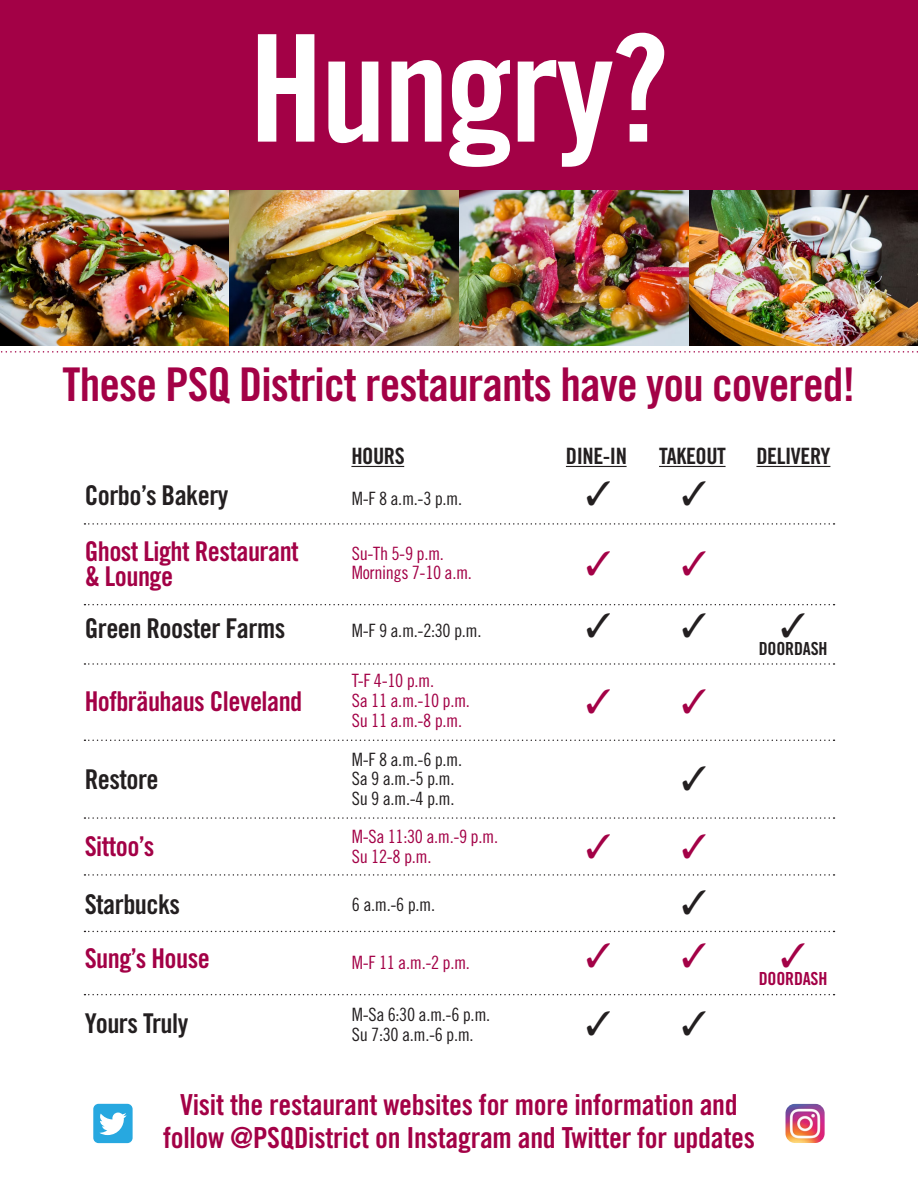
<style>
.page{position:relative;width:918px;height:1188px;background:#fff}
.page>*{position:absolute;margin:0;border:0;box-sizing:border-box;transform-origin:0 0}
.t1{font:148.8px "Trade Gothic Bold Cond Twenty";letter-spacing:-.02em;color:#fff}
.t2{font:46.5px "Trade Gothic Bold Cond Twenty";letter-spacing:-.02em;color:#a30146}
.t3{font:28.95px/33px "Trade Gothic Bold Cond Twenty";letter-spacing:-.01em;color:#a30146;text-align:center}
.t4{font:27.3px/25.5px "Trade Gothic Bold Cond Twenty";letter-spacing:-.02em;color:#a30146}
.t5{font:27.3px "Trade Gothic Bold Cond Twenty";letter-spacing:-.02em;color:#231f20}
.t6{font:22.5px "Trade Gothic Bold Cond Twenty";letter-spacing:-.02em;color:#231f20}
.t7{font:18.3px/19.8px "Trade Gothic Cond Eighteen";letter-spacing:-.02em;color:#231f20}
.t8{font:18.3px/19.8px "Trade Gothic Cond Eighteen";letter-spacing:-.02em;color:#a30146}
.t9{font:18px "Trade Gothic Bold Cond Twenty";letter-spacing:-.01em;color:#231f20}
.t10{font:18px "Trade Gothic Bold Cond Twenty";letter-spacing:-.01em;color:#a30146}
</style>
<div class="page">
<div style="left:0;top:0;width:918px;height:220px;background:#a30146"></div>
<hr style="left:351px;top:466px;width:53px;height:1px;background:#231f20">
<hr style="left:566px;top:466px;width:61px;height:1px;background:#231f20">
<hr style="left:659px;top:466px;width:67px;height:1px;background:#231f20">
<hr style="left:756px;top:466px;width:74px;height:1px;background:#231f20">
<svg style="left:84px;top:604px;width:751px;height:1px"></svg>
<svg style="left:84px;top:663px;width:751px;height:2px"></svg>
<svg style="left:84px;top:740px;width:751px;height:1px"></svg>
<svg style="left:84px;top:817px;width:751px;height:2px"></svg>
<svg style="left:84px;top:874px;width:751px;height:2px"></svg>
<svg style="left:84px;top:931px;width:751px;height:1px"></svg>
<svg style="left:84px;top:994px;width:751px;height:1px"></svg>
<svg style="left:84px;top:523px;width:751px;height:2px"></svg>
<div style="left:93px;top:1104px;width:40px;height:39px;background:#27a8e0;border-radius:5px"></div>
<svg style="left:99px;top:1113px;width:28px;height:22px"></svg>
<img style="left:786px;top:1104px;width:39px;height:39px">
<img style="left:0;top:191px;width:918px;height:155px">
<svg style="left:1px;top:351px;width:917px;height:2px"></svg>
<h1 class="t1" style="left:249px;top:-2px;width:422px">Hungry?</h1>
<h2 class="t2" style="left:63px;top:356px;width:794px">These PSQ District restaurants have you covered!</h2>
<p class="t6" style="left:351px;top:443px;width:55px">HOURS</p>
<p class="t6" style="left:566px;top:443px;width:63px">DINE-IN</p>
<p class="t6" style="left:659px;top:443px;width:68px">TAKEOUT</p>
<p class="t6" style="left:756px;top:443px;width:75px">DELIVERY</p>
<h3 class="t5" style="left:85px;top:479px;width:145px">Corbo’s Bakery</h3>
<h3 class="t4" style="left:85px;top:538px;width:216px">Ghost Light Restaurant &amp; Lounge</h3>
<h3 class="t5" style="left:85px;top:611px;width:202px">Green Rooster Farms</h3>
<p class="t9" style="left:759px;top:637px;width:70px">DOORDASH</p>
<h3 class="t4" style="left:85px;top:688px;width:219px">Hofbräuhaus Cleveland</h3>
<p class="t7" style="left:352px;top:489px;width:112px">M-F 8 a.m.-3 p.m.</p>
<p class="t8" style="left:352px;top:543px;width:122px">Su-Th 5-9 p.m.<br>Mornings 7-10 a.m.</p>
<p class="t7" style="left:352px;top:620px;width:131px">M-F 9 a.m.-2:30 p.m.</p>
<p class="t8" style="left:352px;top:671px;width:120px">T-F 4-10 p.m.<br>Sa 11 a.m.-10 p.m.<br>Su 11 a.m.-8 p.m.</p>
<p class="t7" style="left:352px;top:749px;width:112px">M-F 8 a.m.-6 p.m.<br>Sa 9 a.m.-5 p.m.<br>Su 9 a.m.-4 p.m.</p>
<h3 class="t5" style="left:85px;top:762px;width:75px">Restore</h3>
<h3 class="t4" style="left:85px;top:834px;width:71px">Sittoo’s</h3>
<h3 class="t5" style="left:85px;top:888px;width:97px">Starbucks</h3>
<h3 class="t4" style="left:85px;top:946px;width:127px">Sung’s House</h3>
<h3 class="t5" style="left:85px;top:1007px;width:105px">Yours Truly</h3>
<p class="t8" style="left:352px;top:826px;width:148px">M-Sa 11:30 a.m.-9 p.m.<br>Su 12-8 p.m.</p>
<p class="t7" style="left:352px;top:894px;width:85px">6 a.m.-6 p.m.</p>
<p class="t8" style="left:352px;top:952px;width:120px">M-F 11 a.m.-2 p.m.</p>
<p class="t7" style="left:352px;top:1005px;width:140px">M-Sa 6:30 a.m.-6 p.m.<br>Su 7:30 a.m.-6 p.m.</p>
<p class="t10" style="left:759px;top:968px;width:70px">DOORDASH</p>
<h3 class="t3" style="left:163px;top:1088px;width:593px">Visit the restaurant websites for more information and follow @PSQDistrict on Instagram and Twitter for updates</h3>
</div>
